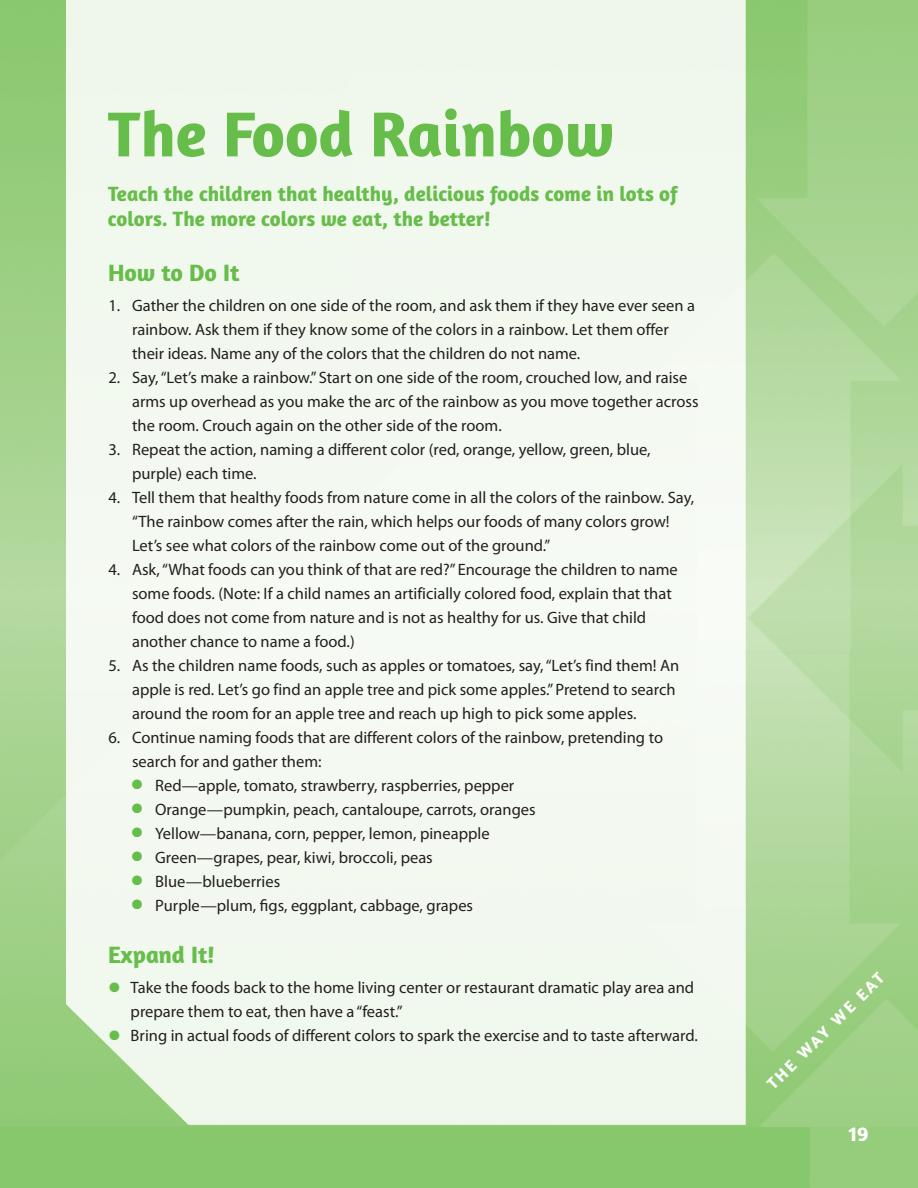
<style>
.page{position:relative;width:918px;height:1188px;background:#fff}
.page>*{position:absolute;margin:0;border:0;box-sizing:border-box;transform-origin:0 0}
.t1{font:700 64.5px "Amaranth";color:#67bd4a}
.t2{font:700 24px "Amaranth";color:#67bd4a}
.t3{font:700 21px/25.2px "Amaranth";color:#67bd4a}
.t4{font:700 21px "Amaranth";color:#fff}
.t5{font:16.5px/24px "Myriad Pro";color:#231f20}
.t6{font:700 16.5px "Amaranth";color:#fff}
.s1{color:#67bd4a}
</style>
<div class="page">
<div style="left:66px;top:0;width:680px;height:1125px;background:#f2f8ef"></div>
<h1 class="t1" style="left:108px;top:113px;width:508px">The Food Rainbow</h1>
<p class="t3" style="left:108px;top:184px;width:571px">Teach the children that healthy, delicious foods come in lots of colors. The more colors we eat, the better!</p>
<h2 class="t2" style="left:108px;top:265px;width:133px">How to Do It</h2>
<p class="t5" style="left:132px;top:295px;width:565px;text-indent:-24px">1. Gather the children on one side of the room, and ask them if they have ever seen a rainbow. Ask them if they know some of the colors in a rainbow. Let them offer their ideas. Name any of the colors that the children do not name.</p>
<p class="t5" style="left:132px;top:367px;width:568px;text-indent:-24px">2. Say,“Let’s make a rainbow.” Start on one side of the room, crouched low, and raise arms up overhead as you make the arc of the rainbow as you move together across the room. Crouch again on the other side of the room.</p>
<p class="t5" style="left:132px;top:439px;width:520px;text-indent:-24px">3. Repeat the action, naming a different color (red, orange, yellow, green, blue, purple) each time.</p>
<p class="t5" style="left:132px;top:487px;width:564px;text-indent:-24px">4. Tell them that healthy foods from nature come in all the colors of the rainbow. Say, “The rainbow comes after the rain, which helps our foods of many colors grow!<br>Let’s see what colors of the rainbow come out of the ground.”</p>
<p class="t5" style="left:132px;top:559px;width:547px;text-indent:-24px">4. Ask,“What foods can you think of that are red?” Encourage the children to name some foods. (Note: If a child names an artificially colored food, explain that that food does not come from nature and is not as healthy for us. Give that child another chance to name a food.)</p>
<p class="t5" style="left:132px;top:655px;width:549px;text-indent:-24px">5. As the children name foods, such as apples or tomatoes, say,“Let’s find them! An apple is red. Let’s go find an apple tree and pick some apples.”Pretend to search around the room for an apple tree and reach up high to pick some apples.</p>
<p class="t5" style="left:132px;top:727px;width:533px;text-indent:-24px">6. Continue naming foods that are different colors of the rainbow, pretending to search for and gather them:</p>
<p class="t5" style="left:132px;top:775px;width:384px"><span class="s1">●</span> Red—apple, tomato, strawberry, raspberries, pepper</p>
<p class="t5" style="left:132px;top:799px;width:406px"><span class="s1">●</span> Orange—pumpkin, peach, cantaloupe, carrots, oranges</p>
<p class="t5" style="left:132px;top:823px;width:359px"><span class="s1">●</span> Yellow—banana, corn, pepper, lemon, pineapple</p>
<p class="t5" style="left:132px;top:847px;width:303px"><span class="s1">●</span> Green—grapes, pear, kiwi, broccoli, peas</p>
<p class="t5" style="left:132px;top:871px;width:150px"><span class="s1">●</span> Blue—blueberries</p>
<p class="t5" style="left:132px;top:895px;width:343px"><span class="s1">●</span> Purple—plum, figs, eggplant, cabbage, grapes</p>
<h2 class="t2" style="left:108px;top:947px;width:108px">Expand It!</h2>
<p class="t5" style="left:131px;top:977px;width:565px;text-indent:-22px"><span class="s1">●</span> Take the foods back to the home living center or restaurant dramatic play area and prepare them to eat, then have a “feast.”</p>
<p class="t5" style="left:109px;top:1025px;width:590px"><span class="s1">●</span> Bring in actual foods of different colors to spark the exercise and to taste afterward.</p>
<p class="t6" style="left:766px;top:1083px;width:159px;rotate:-45deg">THE WAY WE EAT</p>
<p class="t4" style="left:848px;top:1126px;width:22px">19</p>
</div>
